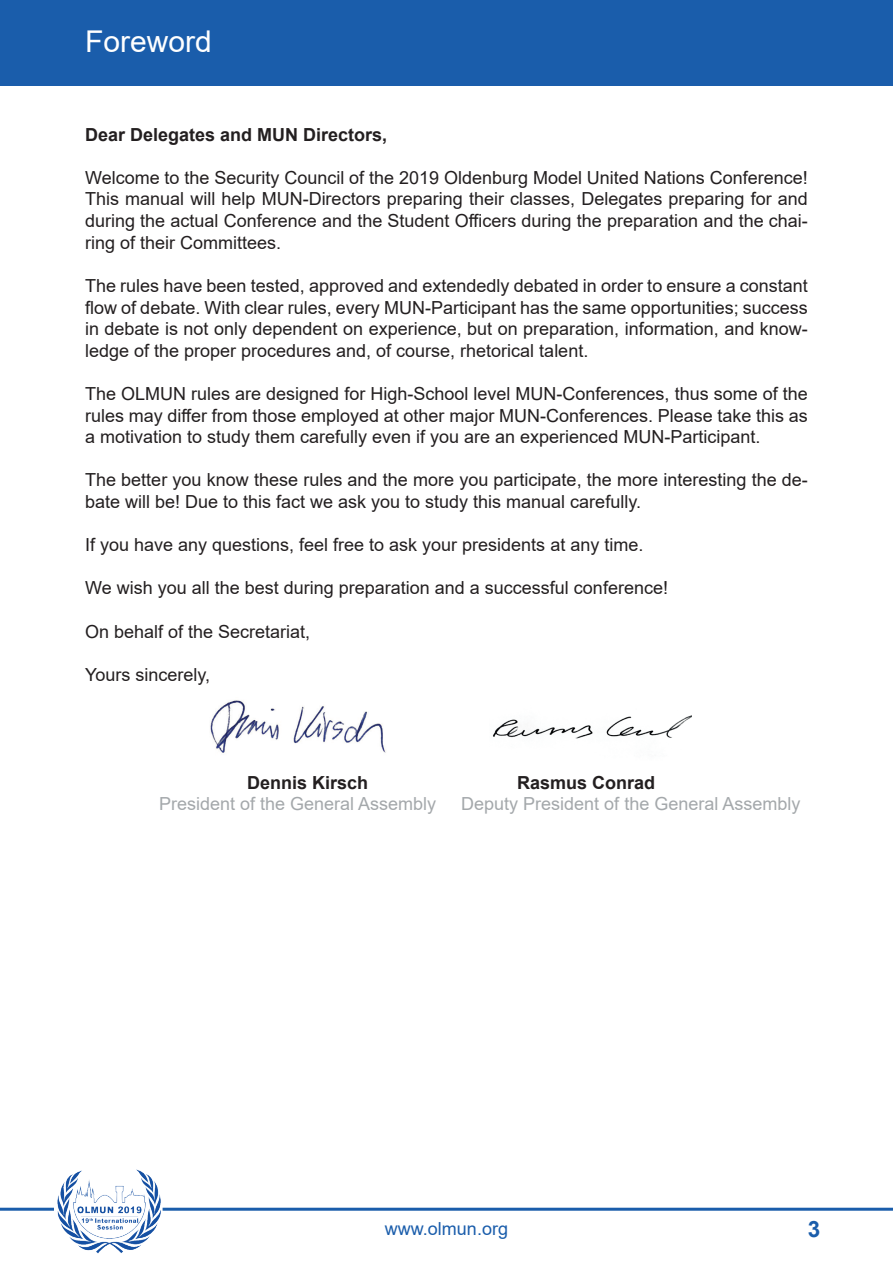
<style>
.page{position:relative;width:893px;height:1263px;background:#fff}
.page>*{position:absolute;margin:0;border:0;box-sizing:border-box;transform-origin:0 0}
.t1{font:30px "Arial";color:#fff}
.t2{font:700 22.5px "Arial";color:#1a5dab}
.t3{font:18px/21.6px "Arial";color:#231f20;text-align:justify}
.t4{font:18px "Arial";color:#a4a8ab}
.t5{font:700 18px "Arial";color:#231f20}
.t6{font:18px "Arial";color:#1a5dab}
</style>
<div class="page">
<div style="left:0;top:0;width:893px;height:85px;background:#1a5dab"></div>
<hr style="left:0;top:1208px;width:54px;height:3px;background:#1a5dab">
<hr style="left:163px;top:1208px;width:730px;height:3px;background:#1a5dab">
<img style="left:57px;top:1169px;width:106px;height:85px">
<img style="left:210px;top:700px;width:176px;height:53px">
<img style="left:493px;top:715px;width:199px;height:24px">
<h1 class="t1" style="left:85px;top:20px;width:128px">Foreword</h1>
<p class="t5" style="left:85px;top:122px;width:304px">Dear Delegates and MUN Directors,</p>
<p class="t3" style="left:85px;top:167px;width:724px">Welcome to the Security Council of the 2019 Oldenburg Model United Nations Conference!<br>This manual will help MUN-Directors preparing their classes, Delegates preparing for and during the actual Conference and the Student Officers during the preparation and the chai&shy;ring of their Committees.</p>
<p class="t3" style="left:85px;top:275px;width:724px">The rules have been tested, approved and extendedly debated in order to ensure a constant flow of debate. With clear rules, every MUN-Participant has the same opportunities; success in debate is not only dependent on experience, but on preparation, information, and know&shy;ledge of the proper procedures and, of course, rhetorical talent.</p>
<p class="t3" style="left:85px;top:383px;width:724px">The OLMUN rules are designed for High-School level MUN-Conferences, thus some of the rules may differ from those employed at other major MUN-Conferences. Please take this as a motivation to study them carefully even if you are an experienced MUN-Participant.</p>
<p class="t3" style="left:85px;top:469px;width:724px">The better you know these rules and the more you participate, the more interesting the de&shy;bate will be! Due to this fact we ask you to study this manual carefully.</p>
<p class="t3" style="left:85px;top:534px;width:560px">If you have any questions, feel free to ask your presidents at any time.</p>
<p class="t3" style="left:85px;top:577px;width:584px">We wish you all the best during preparation and a successful conference!</p>
<p class="t3" style="left:85px;top:620px;width:227px">On behalf of the Secretariat,</p>
<p class="t3" style="left:85px;top:663px;width:127px">Yours sincerely,</p>
<p class="t5" style="left:247px;top:770px;width:123px">Dennis Kirsch</p>
<p class="t5" style="left:517px;top:770px;width:140px">Rasmus Conrad</p>
<p class="t4" style="left:159px;top:792px;width:279px">President of the General Assembly</p>
<p class="t4" style="left:461px;top:792px;width:341px">Deputy President of the General Assembly</p>
<p class="t6" style="left:385px;top:1216px;width:125px">www.olmun.org</p>
<p class="t2" style="left:808px;top:1213px;width:14px">3</p>
</div>
